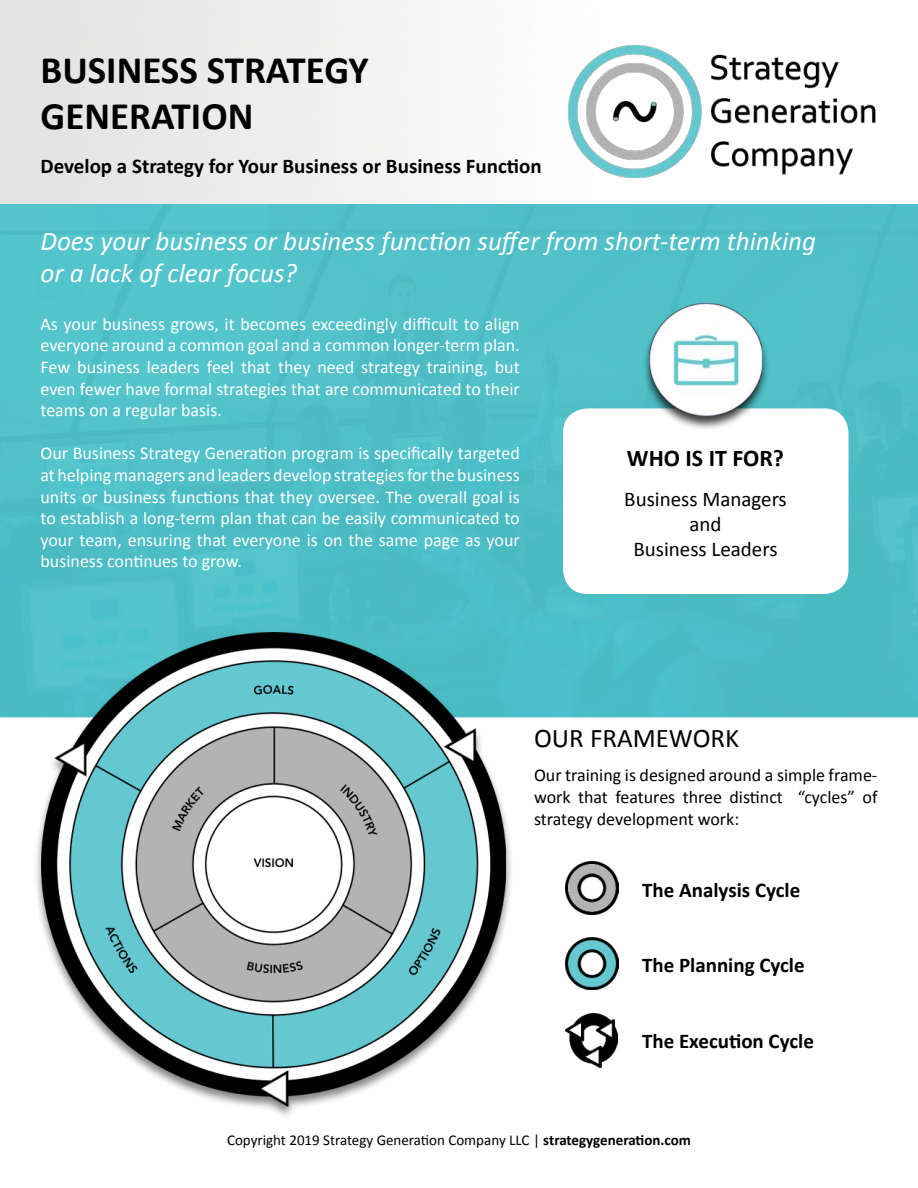
<style>
.page{position:relative;width:918px;height:1188px;background:#fff}
.page>*{position:absolute;margin:0;border:0;box-sizing:border-box;transform-origin:0 0}
.t1{font:700 39px/46.8px "Calibri";color:#000}
.t2{font:italic 27px/32.4px "Calibri";color:#fff}
.t3{font:27px "Calibri";color:#000}
.t4{font:700 24px "Calibri";color:#000}
.t5{font:700 21px "Calibri";color:#000}
.t6{font:21px/25.2px "Calibri";color:#000;text-align:center}
.t7{font:18px/21.6px "Calibri";color:#fff;text-align:justify}
.t8{font:18px/21.6px "Calibri";color:#000;text-align:justify}
.t9{font:15px "Calibri";color:#000}
.s1{font-weight:700}
</style>
<div class="page">
<img style="left:0;top:0;width:918px;height:717px">
<img style="left:569px;top:45px;width:309px;height:133px">
<img style="left:566px;top:862px;width:52px;height:52px">
<img style="left:566px;top:937px;width:52px;height:53px">
<img style="left:565px;top:1014px;width:53px;height:54px">
<div style="left:563px;top:408px;width:286px;height:186px;background:#fff;border-radius:25px"></div>
<div style="left:642px;top:302px;width:128px;height:129px;background:#000;opacity:.75"></div>
<img style="left:650px;top:303px;width:112px;height:113px">
<div style="left:33px;top:631px;width:481px;height:489px;background:#000;opacity:.49"></div>
<img style="left:41px;top:632px;width:464px;height:475px">
<h1 class="t1" style="left:40px;top:49px;width:330px">BUSINESS STRATEGY<br>GENERATION</h1>
<p class="t5" style="left:40px;top:152px;width:503px">Develop a Strategy for Your Business or Business Function</p>
<h2 class="t2" style="left:40px;top:224px;width:777px">Does your business or business function suffer from short-term thinking or a lack of clear focus?</h2>
<p class="t7" style="left:40px;top:313px;width:481px">As your business grows, it becomes exceedingly difficult to align everyone around a common goal and a common longer-term plan.<br>Few business leaders feel that they need strategy training, but even fewer have formal strategies that are communicated to their teams on a regular basis.</p>
<p class="t7" style="left:40px;top:443px;width:481px">Our Business Strategy Generation program is specifically targeted at helping managers and leaders develop strategies for the business units or business functions that they oversee. The overall goal is to establish a long-term plan that can be easily communicated to your team, ensuring that everyone is on the same page as your business continues to grow.</p>
<h3 class="t4" style="left:627px;top:450px;width:159px">WHO IS IT FOR?</h3>
<p class="t6" style="left:624px;top:486px;width:164px">Business Managers and<br>Business Leaders</p>
<h2 class="t3" style="left:534px;top:722px;width:207px">OUR FRAMEWORK</h2>
<p class="t8" style="left:534px;top:765px;width:345px">Our training is designed around a simple frame&shy;work that features three distinct “cycles” of strategy development work:</p>
<p class="t5" style="left:642px;top:882px;width:160px">The Analysis Cycle</p>
<p class="t5" style="left:642px;top:958px;width:164px">The Planning Cycle</p>
<p class="t5" style="left:642px;top:1027px;width:173px">The Execution Cycle</p>
<p class="t9" style="left:227px;top:1131px;width:465px">Copyright 2019 Strategy Generation Company LLC | <span class="s1">strategygeneration.com</span></p>
</div>
